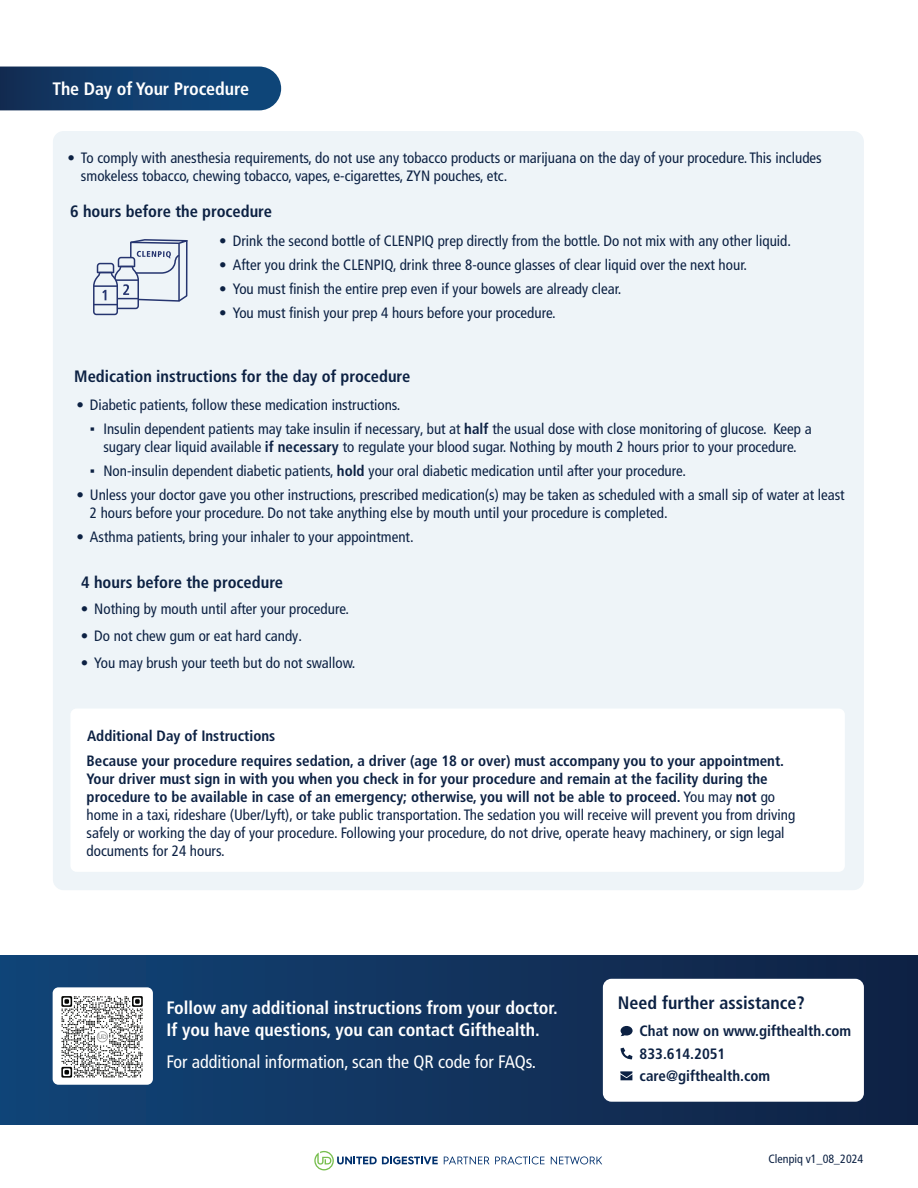
<style>
.page{position:relative;width:918px;height:1188px;background:#fff}
.page>*{position:absolute;margin:0;border:0;box-sizing:border-box;transform-origin:0 0}
.t1{font:700 condensed 18px/22.5px "Frutiger LT Pro";color:#fff}
.t2{font:condensed 18px "Frutiger LT Pro";color:#fff}
.t3{font:700 condensed 18px "Frutiger LT Pro";color:#0c2143}
.t4{font:700 condensed 16.5px "Frutiger LT Pro";color:#0c2143}
.t5{font:condensed 15px/18px "Frutiger LT Pro";color:#0c2143}
.t6{font:700 condensed 15px/18px "Frutiger LT Pro";color:#0c2143}
.t7{font:condensed 12px "Frutiger LT Pro";color:#0c2143}
.s1{font-family:"Times New Roman";font-stretch:normal}
.s2{font-weight:700}
.s3{font-weight:400}
</style>
<div class="page">
<div style="left:0;top:956px;width:918px;height:169px;background:linear-gradient(to right,#124477,#122345)"></div>
<div style="left:603px;top:979px;width:261px;height:123px;background:#fff;border-radius:9px"></div>
<div style="left:53px;top:131px;width:811px;height:759px;background:#eef4f8;border-radius:11px"></div>
<svg style="left:0;top:67px;width:281px;height:43px;background:#143f6e"></svg>
<svg style="left:444px;top:1157px;width:45px;height:7px"></svg>
<svg style="left:495px;top:1156px;width:50px;height:8px"></svg>
<svg style="left:551px;top:1156px;width:51px;height:8px"></svg>
<svg style="left:314px;top:1151px;width:124px;height:19px"></svg>
<div style="left:70px;top:709px;width:775px;height:163px;background:#fff;border-radius:6px"></div>
<div style="left:53px;top:987px;width:100px;height:98px;background:#fff;border-radius:6px"></div>
<img style="left:61px;top:996px;width:82px;height:82px">
<svg style="left:93px;top:239px;width:95px;height:77px"></svg>
<svg style="left:621px;top:1026px;width:12px;height:10px"></svg>
<svg style="left:621px;top:1048px;width:11px;height:11px"></svg>
<svg style="left:620px;top:1071px;width:12px;height:9px"></svg>
<p class="t1" style="left:52px;top:77px;width:198px">The Day of Your Procedure</p>
<p class="t5" style="left:81px;top:149px;width:742px;text-indent:-14px">• To comply with anesthesia requirements, do not use any tobacco products or marijuana on the day of your procedure. This includes smokeless tobacco, chewing tobacco, vapes, e-cigarettes, ZYN pouches, etc.</p>
<p class="t4" style="left:70px;top:202px;width:204px">6 hours before the procedure</p>
<p class="t5" style="left:219px;top:231px;width:573px">• Drink the second bottle of CLENPIQ prep directly from the bottle. Do not mix with any other liquid.</p>
<p class="t5" style="left:219px;top:255px;width:529px">• After you drink the CLENPIQ, drink three 8-ounce glasses of clear liquid over the next hour.</p>
<p class="t5" style="left:219px;top:279px;width:404px">• You must finish the entire prep even if your bowels are already clear.</p>
<p class="t5" style="left:219px;top:303px;width:338px">• You must finish your prep 4 hours before your procedure.</p>
<p class="t4" style="left:74px;top:366px;width:338px">Medication instructions for the day of procedure</p>
<p class="t5" style="left:76px;top:396px;width:326px">• Diabetic patients, follow these medication instructions.</p>
<p class="t5" style="left:90px;top:420px;width:723px;text-align:center"><span class="s1">▪</span> Insulin dependent patients may take insulin if necessary, but at <span class="s2">half</span> the usual dose with close monitoring of glucose. Keep a sugary clear liquid available <span class="s2">if necessary</span> to regulate your blood sugar. Nothing by mouth 2 hours prior to your procedure.</p>
<p class="t5" style="left:90px;top:462px;width:598px"><span class="s1">▪</span> Non-insulin dependent diabetic patients, <span class="s2">hold</span> your oral diabetic medication until after your procedure.</p>
<p class="t5" style="left:90px;top:486px;width:756px;text-indent:-14px">• Unless your doctor gave you other instructions, prescribed medication(s) may be taken as scheduled with a small sip of water at least<br>2 hours before your procedure. Do not take anything else by mouth until your procedure is completed.</p>
<p class="t5" style="left:76px;top:528px;width:339px">• Asthma patients, bring your inhaler to your appointment.</p>
<p class="t4" style="left:81px;top:573px;width:204px">4 hours before the procedure</p>
<p class="t5" style="left:81px;top:600px;width:270px">• Nothing by mouth until after your procedure.</p>
<p class="t5" style="left:81px;top:627px;width:223px">• Do not chew gum or eat hard candy.</p>
<p class="t5" style="left:81px;top:654px;width:276px">• You may brush your teeth but do not swallow.</p>
<p class="t6" style="left:87px;top:726px;width:190px">Additional Day of Instructions</p>
<p class="t6" style="left:87px;top:752px;width:710px">Because your procedure requires sedation, a driver (age 18 or over) must accompany you to your appointment.<br>Your driver must sign in with you when you check in for your procedure and remain at the facility during the procedure to be available in case of an emergency; otherwise, you will not be able to proceed. <span class="s3">You may</span> not <span class="s3">go home in a taxi, rideshare (Uber/Lyft), or take public transportation. The sedation you will receive will prevent you from driving safely or working the day of your procedure. Following your procedure, do not drive, operate heavy machinery, or sign legal documents for 24 hours.</span></p>
<p class="t1" style="left:166px;top:996px;width:393px">Follow any additional instructions from your doctor.<br>If you have questions, you can contact Gifthealth.</p>
<p class="t2" style="left:166px;top:1051px;width:371px">For additional information, scan the QR code for FAQs.</p>
<p class="t3" style="left:618px;top:992px;width:188px">Need further assistance?</p>
<p class="t6" style="left:640px;top:1020px;width:213px;line-height:22.5px">Chat now on www.gifthealth.com<br>833.614.2051 care@gifthealth.com</p>
<p class="t7" style="left:769px;top:1151px;width:96px">Clenpiq v1_08_2024</p>
</div>
